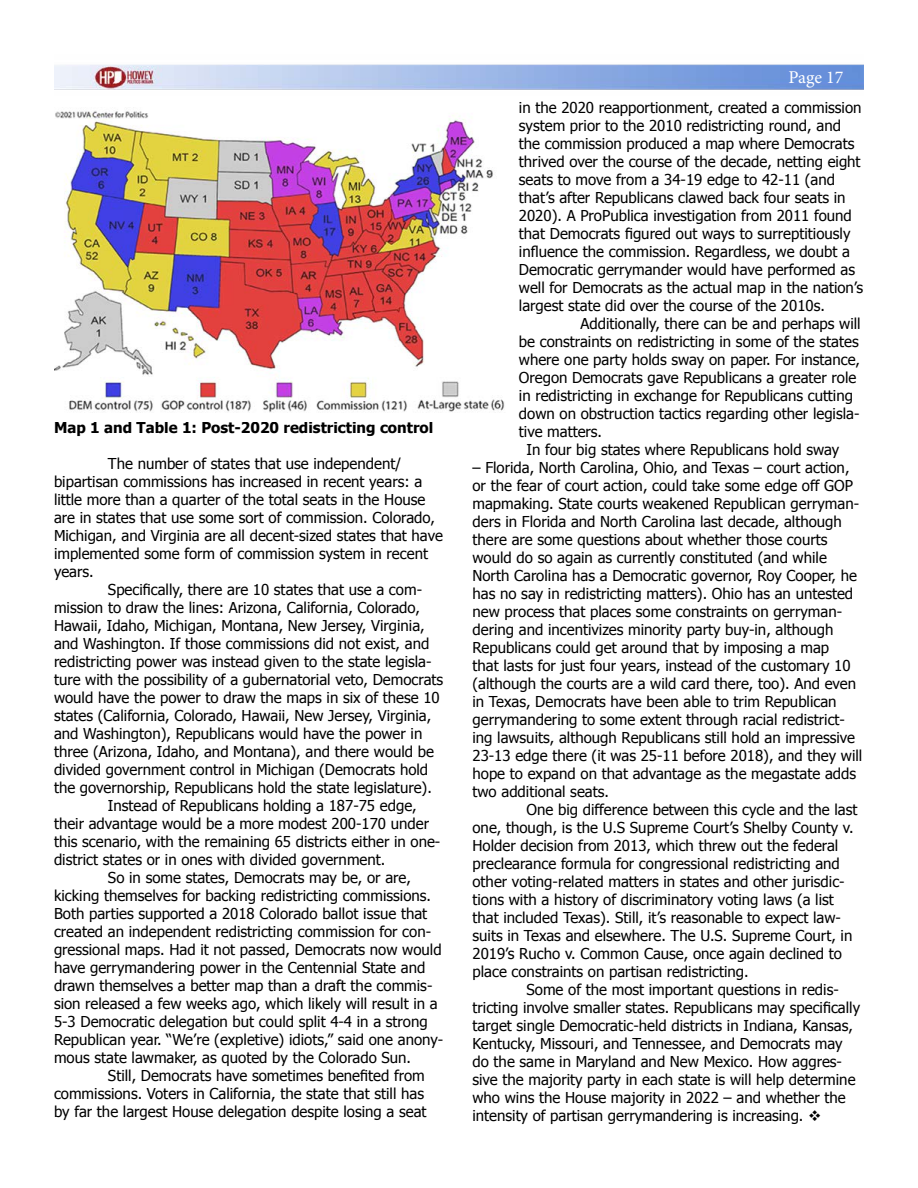
<style>
.page{position:relative;width:918px;height:1188px;background:#fff}
.page>*{position:absolute;margin:0;border:0;box-sizing:border-box;transform-origin:0 0}
.t1{font:18px "Minion Pro";letter-spacing:-.005em;color:#fff}
.t2{font:15px/18px "Tahoma";color:#000}
.t3{font:700 15px "Tahoma";color:#000}
</style>
<div class="page">
<img style="left:54px;top:64px;width:810px;height:26px">
<img style="left:54px;top:111px;width:451px;height:302px">
<p class="t3" style="left:54px;top:417px;width:381px">Map 1 and Table 1: Post-2020 redistricting control</p>
<p class="t2" style="left:54px;top:454px;width:391px;text-indent:54px">The number of states that use independent/ bipartisan commissions has increased in recent years: a little more than a quarter of the total seats in the House are in states that use some sort of commission. Colorado, Michigan, and Virginia are all decent-sized states that have implemented some form of commission system in recent years.</p>
<p class="t2" style="left:108px;top:580px;width:316px">Specifically, there are 10 states that use a com-</p>
<p class="t2" style="left:54px;top:598px;width:368px">mission to draw the lines: Arizona, California, Colorado,</p>
<p class="t2" style="left:54px;top:616px;width:372px">Hawaii, Idaho, Michigan, Montana, New Jersey, Virginia,</p>
<p class="t2" style="left:54px;top:634px;width:377px">and Washington. If those commissions did not exist, and</p>
<p class="t2" style="left:54px;top:652px;width:379px">redistricting power was instead given to the state legisla-</p>
<p class="t2" style="left:54px;top:670px;width:391px">ture with the possibility of a gubernatorial veto, Democrats</p>
<p class="t2" style="left:54px;top:688px;width:387px">would have the power to draw the maps in six of these 10</p>
<p class="t2" style="left:54px;top:706px;width:379px">states (California, Colorado, Hawaii, New Jersey, Virginia,</p>
<p class="t2" style="left:54px;top:724px;width:370px">and Washington), Republicans would have the power in</p>
<p class="t2" style="left:54px;top:742px;width:382px">three (Arizona, Idaho, and Montana), and there would be</p>
<p class="t2" style="left:54px;top:760px;width:376px">divided government control in Michigan (Democrats hold</p>
<p class="t2" style="left:54px;top:778px;width:379px">the governorship, Republicans hold the state legislature).</p>
<p class="t2" style="left:108px;top:796px;width:310px">Instead of Republicans holding a 187-75 edge,</p>
<p class="t2" style="left:54px;top:814px;width:377px">their advantage would be a more modest 200-170 under</p>
<p class="t2" style="left:54px;top:832px;width:388px">this scenario, with the remaining 65 districts either in one-</p>
<p class="t2" style="left:54px;top:850px;width:333px">district states or in ones with divided government.</p>
<p class="t2" style="left:108px;top:868px;width:305px">So in some states, Democrats may be, or are,</p>
<p class="t2" style="left:54px;top:886px;width:379px">kicking themselves for backing redistricting commissions.</p>
<p class="t2" style="left:54px;top:904px;width:375px">Both parties supported a 2018 Colorado ballot issue that</p>
<p class="t2" style="left:54px;top:922px;width:379px">created an independent redistricting commission for con-</p>
<p class="t2" style="left:54px;top:940px;width:389px">gressional maps. Had it not passed, Democrats now would</p>
<p class="t2" style="left:54px;top:958px;width:373px">have gerrymandering power in the Centennial State and</p>
<p class="t2" style="left:54px;top:976px;width:380px">drawn themselves a better map than a draft the commis-</p>
<p class="t2" style="left:54px;top:994px;width:385px">sion released a few weeks ago, which likely will result in a</p>
<p class="t2" style="left:54px;top:1012px;width:375px">5-3 Democratic delegation but could split 4-4 in a strong</p>
<p class="t2" style="left:54px;top:1030px;width:391px">Republican year. “We’re (expletive) idiots,” said one anony-</p>
<p class="t2" style="left:54px;top:1048px;width:359px">mous state lawmaker, as quoted by the Colorado Sun.</p>
<p class="t2" style="left:108px;top:1066px;width:318px">Still, Democrats have sometimes benefited from</p>
<p class="t2" style="left:54px;top:1084px;width:372px">commissions. Voters in California, the state that still has</p>
<p class="t2" style="left:54px;top:1102px;width:374px">by far the largest House delegation despite losing a seat</p>
<p class="t1" style="left:789px;top:65px;width:56px">Page 17</p>
<p class="t2" style="left:519px;top:98px;width:344px">in the 2020 reapportionment, created a commission</p>
<p class="t2" style="left:519px;top:116px;width:324px">system prior to the 2010 redistricting round, and</p>
<p class="t2" style="left:519px;top:134px;width:337px">the commission produced a map where Democrats</p>
<p class="t2" style="left:519px;top:152px;width:343px">thrived over the course of the decade, netting eight</p>
<p class="t2" style="left:519px;top:170px;width:318px">seats to move from a 34-19 edge to 42-11 (and</p>
<p class="t2" style="left:519px;top:188px;width:328px">that’s after Republicans clawed back four seats in</p>
<p class="t2" style="left:519px;top:206px;width:334px">2020). A ProPublica investigation from 2011 found</p>
<p class="t2" style="left:519px;top:224px;width:333px">that Democrats figured out ways to surreptitiously</p>
<p class="t2" style="left:519px;top:242px;width:333px">influence the commission. Regardless, we doubt a</p>
<p class="t2" style="left:519px;top:260px;width:338px">Democratic gerrymander would have performed as</p>
<p class="t2" style="left:519px;top:278px;width:346px">well for Democrats as the actual map in the nation’s</p>
<p class="t2" style="left:519px;top:296px;width:308px">largest state did over the course of the 2010s.</p>
<p class="t2" style="left:580px;top:314px;width:282px">Additionally, there can be and perhaps will</p>
<p class="t2" style="left:519px;top:332px;width:341px">be constraints on redistricting in some of the states</p>
<p class="t2" style="left:519px;top:350px;width:343px">where one party holds sway on paper. For instance,</p>
<p class="t2" style="left:519px;top:368px;width:339px">Oregon Democrats gave Republicans a greater role</p>
<p class="t2" style="left:519px;top:386px;width:336px">in redistricting in exchange for Republicans cutting</p>
<p class="t2" style="left:519px;top:404px;width:342px">down on obstruction tactics regarding other legisla-</p>
<p class="t2" style="left:519px;top:422px;width:85px">tive matters.</p>
<p class="t2" style="left:526px;top:440px;width:314px">In four big states where Republicans hold sway</p>
<p class="t2" style="left:472px;top:458px;width:391px">– Florida, North Carolina, Ohio, and Texas – court action, or the fear of court action, could take some edge off GOP mapmaking. State courts weakened Republican gerryman&shy;ders in Florida and North Carolina last decade, although there are some questions about whether those courts would do so again as currently constituted (and while North Carolina has a Democratic governor, Roy Cooper, he has no say in redistricting matters). Ohio has an untested new process that places some constraints on gerryman&shy;dering and incentivizes minority party buy-in, although Republicans could get around that by imposing a map<br>that lasts for just four years, instead of the customary 10 (although the courts are a wild card there, too). And even in Texas, Democrats have been able to trim Republican gerrymandering to some extent through racial redistrict&shy;ing lawsuits, although Republicans still hold an impressive 23-13 edge there (it was 25-11 before 2018), and they will hope to expand on that advantage as the megastate adds two additional seats.</p>
<p class="t2" style="left:472px;top:800px;width:386px;text-indent:54px">One big difference between this cycle and the last one, though, is the U.S Supreme Court’s Shelby County v.<br>Holder decision from 2013, which threw out the federal preclearance formula for congressional redistricting and other voting-related matters in states and other jurisdic&shy;tions with a history of discriminatory voting laws (a list that included Texas). Still, it’s reasonable to expect law&shy;suits in Texas and elsewhere. The U.S. Supreme Court, in 2019’s Rucho v. Common Cause, once again declined to place constraints on partisan redistricting.</p>
<p class="t2" style="left:472px;top:980px;width:389px;text-indent:54px">Some of the most important questions in redis&shy;tricting involve smaller states. Republicans may specifically target single Democratic-held districts in Indiana, Kansas, Kentucky, Missouri, and Tennessee, and Democrats may do the same in Maryland and New Mexico. How aggres&shy;sive the majority party in each state is will help determine who wins the House majority in 2022 – and whether the intensity of partisan gerrymandering is increasing. ❖</p>
</div>
